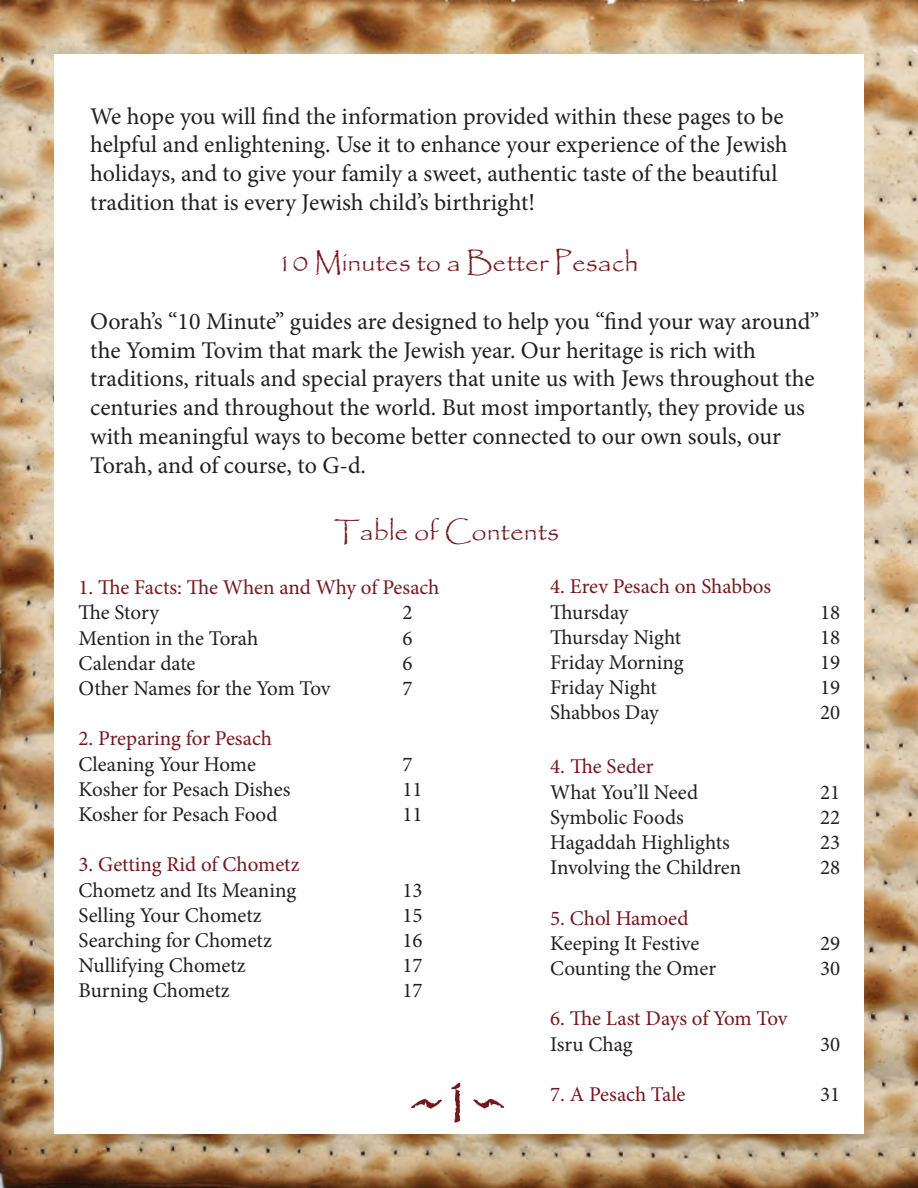
<style>
.page{position:relative;width:918px;height:1188px;background:#fff}
.page>*{position:absolute;margin:0;border:0;box-sizing:border-box;transform-origin:0 0}
.t1{font:72px "Papyrus";color:#741720}
.t2{font:27px "Papyrus";color:#741720}
.t3{font:24px/28.8px "Minion Pro";color:#231f20}
.t4{font:21px "Minion Pro";color:#231f20}
.t5{font:21px "Minion Pro";letter-spacing:-.005em;color:#741720}
.s1{font-size:90px}
</style>
<div class="page">
<img style="left:0;top:0;width:918px;height:1188px">
<div style="left:54px;top:54px;width:810px;height:1080px;background:#fff"></div>
<p class="t3" style="left:90px;top:102px;width:699px">We hope you will find the information provided within these pages to be helpful and enlightening. Use it to enhance your experience of the Jewish holidays, and to give your family a sweet, authentic taste of the beautiful tradition that is every Jewish child’s birthright!</p>
<p class="t2" style="left:277px;top:246px;width:362px">10 Minutes to a Better Pesach</p>
<p class="t3" style="left:90px;top:307px;width:731px">Oorah’s “10 Minute” guides are designed to help you “find your way around” the Yomim Tovim that mark the Jewish year. Our heritage is rich with traditions, rituals and special prayers that unite us with Jews throughout the centuries and throughout the world. But most importantly, they provide us with meaningful ways to become better connected to our own souls, our Torah, and of course, to G-d.</p>
<p class="t2" style="left:334px;top:515px;width:226px">Table of Contents</p>
<p class="t5" style="left:79px;top:573px;width:362px">1. The Facts: The When and Why of Pesach</p>
<p class="t4" style="left:79px;top:599px;width:82px">The Story</p>
<p class="t4" style="left:403px;top:599px;width:12px">2</p>
<p class="t4" style="left:79px;top:624px;width:181px">Mention in the Torah</p>
<p class="t4" style="left:403px;top:624px;width:12px">6</p>
<p class="t4" style="left:79px;top:649px;width:119px">Calendar date</p>
<p class="t4" style="left:403px;top:649px;width:12px">6</p>
<p class="t4" style="left:79px;top:674px;width:254px">Other Names for the Yom Tov</p>
<p class="t4" style="left:403px;top:674px;width:12px">7</p>
<p class="t5" style="left:79px;top:725px;width:195px">2. Preparing for Pesach</p>
<p class="t4" style="left:79px;top:750px;width:179px">Cleaning Your Home</p>
<p class="t4" style="left:403px;top:750px;width:12px">7</p>
<p class="t4" style="left:79px;top:775px;width:213px">Kosher for Pesach Dishes</p>
<p class="t4" style="left:403px;top:775px;width:22px">11</p>
<p class="t4" style="left:79px;top:800px;width:201px">Kosher for Pesach Food</p>
<p class="t4" style="left:403px;top:800px;width:22px">11</p>
<p class="t5" style="left:79px;top:851px;width:222px">3. Getting Rid of Chometz</p>
<p class="t4" style="left:79px;top:876px;width:219px">Chometz and Its Meaning</p>
<p class="t4" style="left:403px;top:876px;width:22px">13</p>
<p class="t4" style="left:79px;top:901px;width:185px">Selling Your Chometz</p>
<p class="t4" style="left:403px;top:901px;width:22px">15</p>
<p class="t4" style="left:79px;top:926px;width:195px">Searching for Chometz</p>
<p class="t4" style="left:403px;top:926px;width:22px">16</p>
<p class="t4" style="left:79px;top:951px;width:169px">Nullifying Chometz</p>
<p class="t4" style="left:403px;top:951px;width:22px">17</p>
<p class="t4" style="left:79px;top:977px;width:153px">Burning Chometz</p>
<p class="t4" style="left:403px;top:977px;width:22px">17</p>
<p class="t5" style="left:550px;top:573px;width:223px">4. Erev Pesach on Shabbos</p>
<p class="t4" style="left:550px;top:598px;width:80px">Thursday</p>
<p class="t4" style="left:820px;top:598px;width:22px">18</p>
<p class="t4" style="left:550px;top:623px;width:133px">Thursday Night</p>
<p class="t4" style="left:820px;top:623px;width:22px">18</p>
<p class="t4" style="left:550px;top:648px;width:135px">Friday Morning</p>
<p class="t4" style="left:820px;top:648px;width:22px">19</p>
<p class="t4" style="left:550px;top:674px;width:108px">Friday Night</p>
<p class="t4" style="left:820px;top:674px;width:22px">19</p>
<p class="t4" style="left:550px;top:699px;width:110px">Shabbos Day</p>
<p class="t4" style="left:820px;top:699px;width:22px">20</p>
<p class="t5" style="left:550px;top:753px;width:105px">4. The Seder</p>
<p class="t4" style="left:550px;top:778px;width:149px">What You’ll Need</p>
<p class="t4" style="left:820px;top:778px;width:22px">21</p>
<p class="t4" style="left:550px;top:803px;width:135px">Symbolic Foods</p>
<p class="t4" style="left:820px;top:803px;width:22px">22</p>
<p class="t4" style="left:550px;top:828px;width:181px">Hagaddah Highlights</p>
<p class="t4" style="left:820px;top:828px;width:22px">23</p>
<p class="t4" style="left:550px;top:854px;width:193px">Involving the Children</p>
<p class="t4" style="left:820px;top:854px;width:22px">28</p>
<p class="t5" style="left:550px;top:904px;width:140px">5. Chol Hamoed</p>
<p class="t4" style="left:550px;top:929px;width:151px">Keeping It Festive</p>
<p class="t4" style="left:820px;top:929px;width:22px">29</p>
<p class="t4" style="left:550px;top:954px;width:167px">Counting the Omer</p>
<p class="t4" style="left:820px;top:954px;width:22px">30</p>
<p class="t5" style="left:550px;top:1005px;width:239px">6. The Last Days of Yom Tov</p>
<p class="t4" style="left:550px;top:1030px;width:84px">Isru Chag</p>
<p class="t4" style="left:820px;top:1030px;width:22px">30</p>
<p class="t5" style="left:550px;top:1080px;width:137px">7. A Pesach Tale</p>
<p class="t4" style="left:820px;top:1080px;width:22px">31</p>
<h1 class="t1" style="left:408px;top:1056px;width:71px">1<span class="s1">˜</span></h1>
</div>
